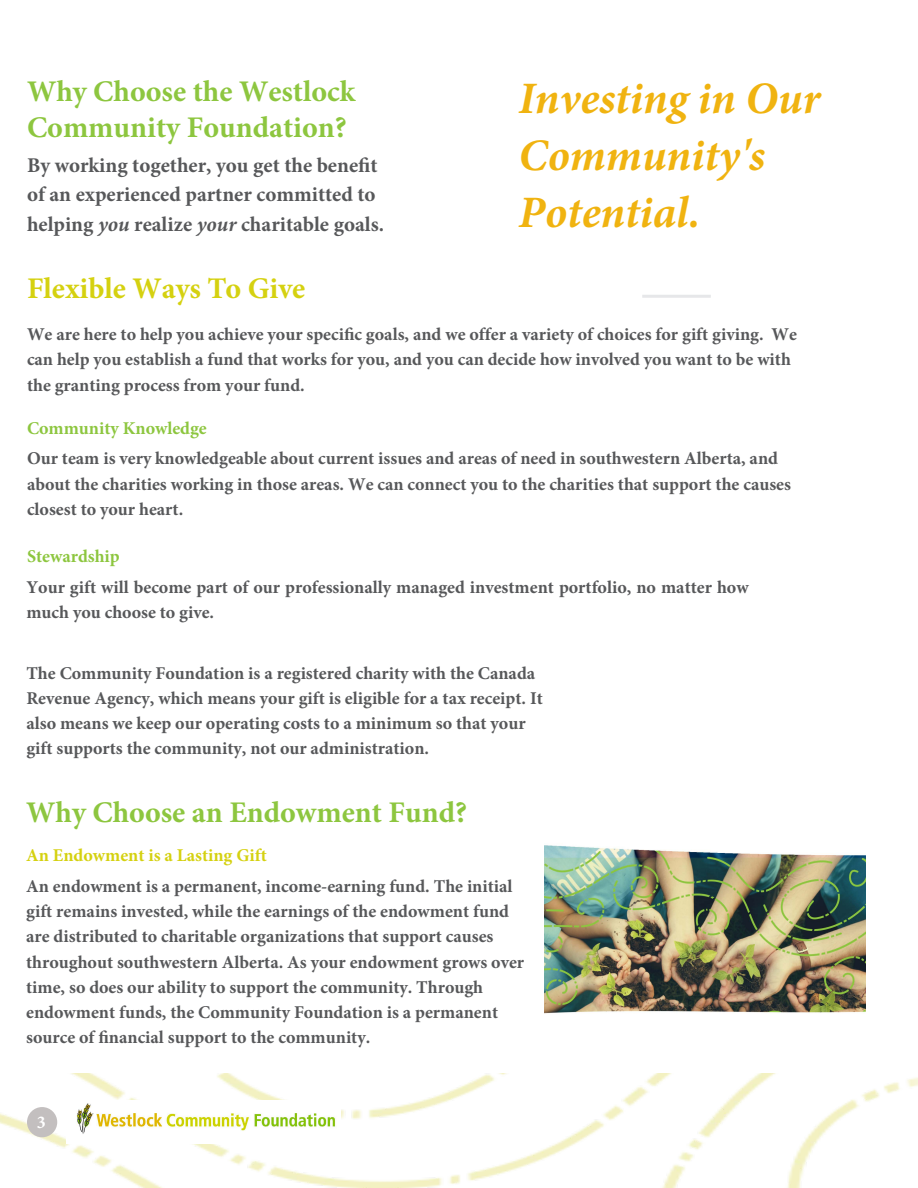
<style>
.page{position:relative;width:918px;height:1188px;background:#fff}
.page>*{position:absolute;margin:0;border:0;box-sizing:border-box;transform-origin:0 0}
.t1{font:italic 700 45px/56.8px "Minion Pro";color:#f0b310}
.t2{font:700 30px/36px "Minion Pro";color:#8dc63f}
.t3{font:700 30px "Minion Pro";color:#d5d110}
.t4{font:700 21px/29.4px "Minion Pro";color:#57585a}
.t5{font:700 18px/25.2px "Minion Pro";color:#57585a}
.t6{font:700 18px "Minion Pro";color:#8dc63f}
.t7{font:700 18px "Minion Pro";color:#d5d110}
.t8{font:700 18px "Minion Pro";color:#fff}
.s1{font-style:italic}
</style>
<div class="page">
<img style="left:0;top:1073px;width:918px;height:115px">
<div style="left:27px;top:1107px;width:30px;height:30px;background:#c3bfbf;border-radius:50%"></div>
<hr style="left:642px;top:295px;width:69px;height:3px;background:#e6e7e9">
<img style="left:67px;top:1100px;width:274px;height:44px">
<img style="left:545px;top:845px;width:320px;height:169px">
<h2 class="t2" style="left:27px;top:73px;width:330px">Why Choose the Westlock<br>Community Foundation?</h2>
<p class="t4" style="left:27px;top:150px;width:359px">By working together, you get the benefit of an experienced partner committed to helping <span class="s1">you</span> realize <span class="s1">your</span> charitable goals.</p>
<h1 class="t1" style="left:518px;top:70px;width:303px">Investing in Our<br>Community's<br>Potential.</h1>
<h2 class="t3" style="left:27px;top:267px;width:280px">Flexible Ways To Give</h2>
<p class="t5" style="left:27px;top:322px;width:772px">We are here to help you achieve your specific goals, and we offer a variety of choices for gift giving. We can help you establish a fund that works for you, and you can decide how involved you want to be with the granting process from your fund.</p>
<p class="t6" style="left:27px;top:415px;width:181px">Community Knowledge</p>
<p class="t5" style="left:27px;top:446px;width:766px">Our team is very knowledgeable about current issues and areas of need in southwestern Alberta, and about the charities working in those areas. We can connect you to the charities that support the causes closest to your heart.</p>
<p class="t6" style="left:27px;top:544px;width:94px">Stewardship</p>
<p class="t5" style="left:26px;top:574px;width:724px">Your gift will become part of our professionally managed investment portfolio, no matter how much you choose to give.</p>
<p class="t5" style="left:26px;top:660px;width:518px">The Community Foundation is a registered charity with the Canada Revenue Agency, which means your gift is eligible for a tax receipt. It also means we keep our operating costs to a minimum so that your gift supports the community, not our administration.</p>
<h2 class="t2" style="left:26px;top:794px;width:442px">Why Choose an Endowment Fund?</h2>
<p class="t7" style="left:26px;top:843px;width:242px">An Endowment is a Lasting Gift</p>
<p class="t5" style="left:26px;top:873px;width:500px">An endowment is a permanent, income-earning fund. The initial gift remains invested, while the earnings of the endowment fund are distributed to charitable organizations that support causes throughout southwestern Alberta. As your endowment grows over time, so does our ability to support the community. Through endowment funds, the Community Foundation is a permanent source of financial support to the community.</p>
<p class="t8" style="left:37px;top:1109px;width:10px">3</p>
</div>
